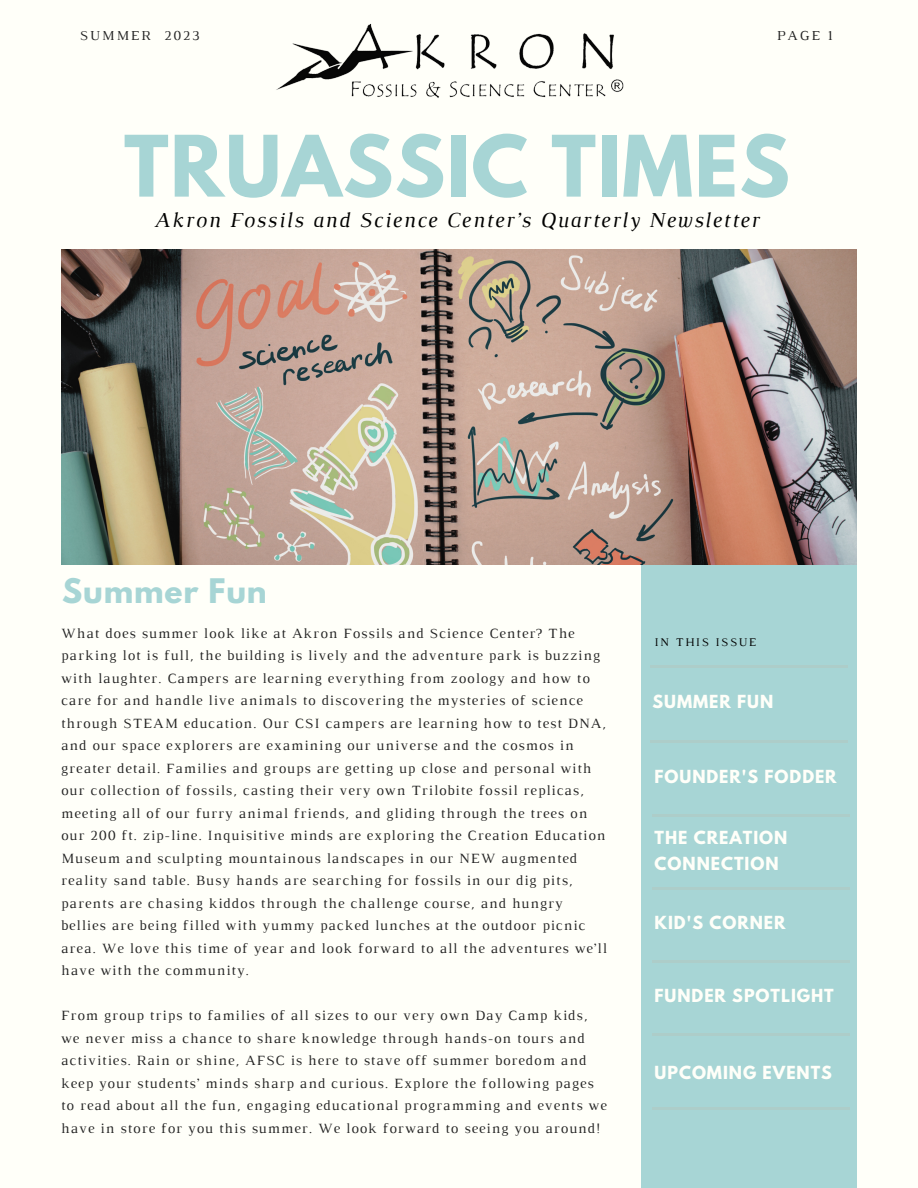
<style>
.page{position:relative;width:918px;height:1188px;background:#fffff9}
.page>*{position:absolute;margin:0;border:0;box-sizing:border-box;transform-origin:0 0}
.t1{font:700 75px "League Spartan";letter-spacing:.02em;color:#a7d5d5}
.t2{font:700 30px "League Spartan";letter-spacing:.03em;color:#a7d5d5}
.t3{font:italic 21.75px "Luthier";letter-spacing:.07em;color:#000}
.t4{font:700 16.05px/25.3px "League Spartan";letter-spacing:.06em;color:#fffff9}
.t5{font:14.4px/22.5px "Luthier";letter-spacing:.07em;color:#222}
.t6{font:13.95px "Luthier";letter-spacing:.14em;color:#222}
.t7{font:12px "Luthier";letter-spacing:.14em;color:#000}
</style>
<div class="page">
<div style="left:641px;top:558px;width:215px;height:630px;background:#a7d5d5"></div>
<img style="left:61px;top:249px;width:796px;height:315px">
<img style="left:276px;top:23px;width:348px;height:75px">
<hr style="left:650px;top:665px;width:197px;height:2px;background:#d59f89">
<hr style="left:651px;top:740px;width:197px;height:3px;background:#d59f89">
<hr style="left:653px;top:814px;width:197px;height:3px;background:#d59f89">
<hr style="left:653px;top:887px;width:197px;height:3px;background:#d59f89">
<hr style="left:653px;top:960px;width:197px;height:3px;background:#d59f89">
<hr style="left:653px;top:1034px;width:197px;height:2px;background:#d59f89">
<hr style="left:653px;top:1107px;width:197px;height:2px;background:#d59f89">
<p class="t6" style="left:80px;top:31px;width:121px">SUMMER 2023</p>
<p class="t6" style="left:777px;top:31px;width:57px">PAGE 1</p>
<p class="t1" style="left:124px;top:129px;width:667px">TRUASSIC TIMES</p>
<p class="t3" style="left:154px;top:212px;width:607px">Akron Fossils and Science Center’s Quarterly Newsletter</p>
<p class="t2" style="left:62px;top:576px;width:206px">Summer Fun</p>
<p class="t5" style="left:61px;top:623px;width:547px">What does summer look like at Akron Fossils and Science Center? The parking lot is full, the building is lively and the adventure park is buzzing with laughter. Campers are learning everything from zoology and how to care for and handle live animals to discovering the mysteries of science through STEAM education. Our CSI campers are learning how to test DNA, and our space explorers are examining our universe and the cosmos in greater detail. Families and groups are getting up close and personal with our collection of fossils, casting their very own Trilobite fossil replicas, meeting all of our furry animal friends, and gliding through the trees on our 200 ft. zip-line. Inquisitive minds are exploring the Creation Education Museum and sculpting mountainous landscapes in our NEW augmented reality sand table. Busy hands are searching for fossils in our dig pits, parents are chasing kiddos through the challenge course, and hungry bellies are being filled with yummy packed lunches at the outdoor picnic area. We love this time of year and look forward to all the adventures we’ll have with the community.</p>
<p class="t5" style="left:61px;top:1005px;width:547px">From group trips to families of all sizes to our very own Day Camp kids, we never miss a chance to share knowledge through hands-on tours and activities. Rain or shine, AFSC is here to stave off summer boredom and keep your students’ minds sharp and curious. Explore the following pages to read about all the fun, engaging educational programming and events we have in store for you this summer. We look forward to seeing you around!</p>
<p class="t7" style="left:655px;top:638px;width:103px">IN THIS ISSUE</p>
<p class="t4" style="left:653px;top:691px;width:122px">SUMMER FUN</p>
<p class="t4" style="left:655px;top:766px;width:184px">FOUNDER'S FODDER</p>
<p class="t4" style="left:655px;top:827px;width:134px">THE CREATION<br>CONNECTION</p>
<p class="t4" style="left:655px;top:912px;width:133px">KID'S CORNER</p>
<p class="t4" style="left:655px;top:985px;width:181px">FUNDER SPOTLIGHT</p>
<p class="t4" style="left:655px;top:1062px;width:179px">UPCOMING EVENTS</p>
</div>
